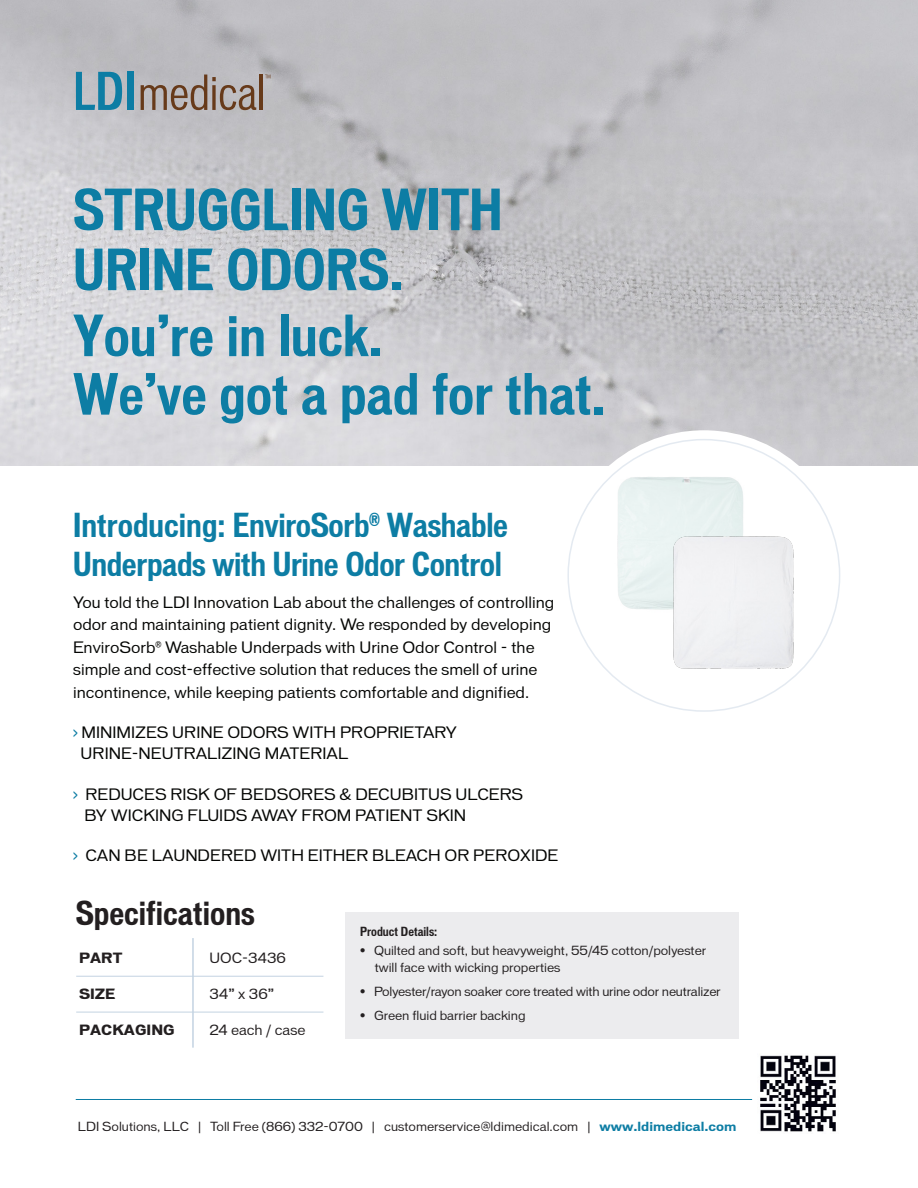
<style>
.page{position:relative;width:918px;height:1188px;background:#fff}
.page>*{position:absolute;margin:0;border:0;box-sizing:border-box;transform-origin:0 0}
.t1{font:54px/60px "Vonnes TT Bold Cond";color:#0d7da4}
.t2{font:31.5px/39px "Vonnes TT Bold Cond";letter-spacing:-.01em;color:#0d7da4}
.t3{font:31.5px "Vonnes TT Bold Cond";color:#231f20}
.t4{font:15px/22.5px "Vonnes";color:#040503}
.t5{font:13.5px "Vonnes";color:#231f20}
.t6{font:13.5px "Vonnes TT Bold";color:#231f20}
.t7{font:12px/16.5px "Vonnes";letter-spacing:-.005em;color:#231f20}
.t8{font:12px "Vonnes TT Bold Cond";color:#231f20}
.s1{color:#0d7da4}
.s2{font-family:"Vonnes TT Bold";color:#0d7da4}
</style>
<div class="page">
<div style="left:345px;top:912px;width:393px;height:127px;background:#ececee"></div>
<img style="left:0;top:0;width:918px;height:466px">
<hr style="left:76px;top:1099px;width:676px;height:1px;background:#0d7da4">
<img style="left:760px;top:1055px;width:76px;height:77px">
<svg style="left:559px;top:430px;width:290px;height:290px"></svg>
<img style="left:656px;top:525px;width:152px;height:152px">
<svg style="left:141px;top:75px;width:115px;height:35px;background:#a3958f"></svg>
<hr style="left:260px;top:75px;width:3px;height:35px;background:#673a1a">
<svg style="left:76px;top:72px;width:46px;height:38px;background:#679eb4"></svg>
<div style="left:127px;top:72px;width:6px;height:38px;background:#0d7da4"></div>
<svg style="left:265px;top:75px;width:5px;height:3px"></svg>
<hr style="left:76px;top:976px;width:247px;height:1px;background:#c3d3e2">
<hr style="left:76px;top:1012px;width:247px;height:1px;background:#c3d3e2">
<hr style="left:192px;top:938px;width:2px;height:110px;background:#c3d3e2">
<h1 class="t1" style="left:73px;top:180px;width:431px">STRUGGLING WITH<br>URINE ODORS.</h1>
<h1 class="t1" style="left:73px;top:307px;width:534px;line-height:58.5px">You’re in luck.<br>We’ve got a pad for that.</h1>
<h2 class="t2" style="left:73px;top:506px;width:436px">Introducing: EnviroSorb<sup>®</sup> Washable<br>Underpads with Urine Odor Control</h2>
<p class="t4" style="left:73px;top:591px;width:483px">You told the LDI Innovation Lab about the challenges of controlling odor and maintaining patient dignity. We responded by developing EnviroSorb<sup>®</sup> Washable Underpads with Urine Odor Control - the simple and cost-effective solution that reduces the smell of urine incontinence, while keeping patients comfortable and dignified.</p>
<p class="t4" style="left:81px;top:722px;width:378px;line-height:21px;text-indent:-8px"><span class="s1">&gt;</span> MINIMIZES URINE ODORS WITH PROPRIETARY<br>URINE-NEUTRALIZING MATERIAL</p>
<p class="t4" style="left:84px;top:783px;width:440px;line-height:21px;text-indent:-11px"><span class="s1">&gt;</span> REDUCES RISK OF BEDSORES &amp; DECUBITUS ULCERS<br>BY WICKING FLUIDS AWAY FROM PATIENT SKIN</p>
<p class="t4" style="left:73px;top:844px;width:487px"><span class="s1">&gt;</span> CAN BE LAUNDERED WITH EITHER BLEACH OR PEROXIDE</p>
<h2 class="t3" style="left:76px;top:894px;width:181px">Specifications</h2>
<p class="t6" style="left:79px;top:950px;width:45px">PART</p>
<p class="t6" style="left:79px;top:986px;width:38px">SIZE</p>
<p class="t6" style="left:79px;top:1022px;width:97px">PACKAGING</p>
<p class="t8" style="left:360px;top:924px;width:79px">Product Details:</p>
<p class="t7" style="left:375px;top:942px;width:333px;text-indent:-15px">• Quilted and soft, but heavyweight, 55/45 cotton/polyester twill face with wicking properties</p>
<p class="t7" style="left:360px;top:983px;width:362px">• Polyester/rayon soaker core treated with urine odor neutralizer</p>
<p class="t7" style="left:360px;top:1007px;width:167px">• Green fluid barrier backing</p>
<p class="t5" style="left:209px;top:950px;width:78px">UOC-3436</p>
<p class="t5" style="left:209px;top:986px;width:66px">34” x 36”</p>
<p class="t5" style="left:209px;top:1022px;width:98px">24 each / case</p>
<p class="t7" style="left:78px;top:1118px;width:660px">LDI Solutions, LLC | Toll Free (866) 332-0700 | customerservice@ldimedical.com | <span class="s2">www.ldimedical.com</span></p>
</div>
